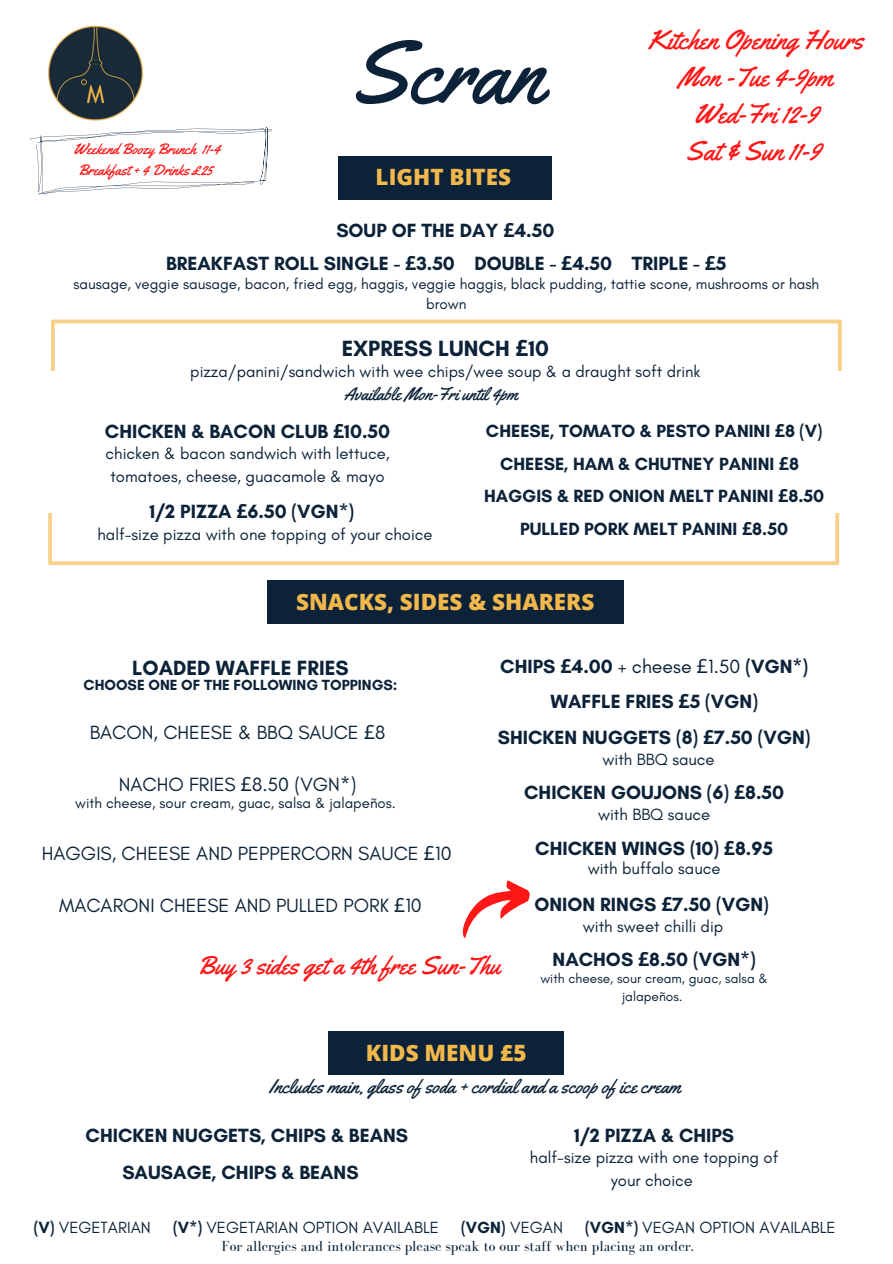
<style>
.page{position:relative;width:893px;height:1264px;background:#fff}
.page>*{position:absolute;margin:0;border:0;box-sizing:border-box;transform-origin:0 0}
.t1{font:88.65px "Yellowtail";color:#0c2238}
.t2{font:27px "Yellowtail";color:#ff1616}
.t3{font:25.5px "Yellowtail";color:#ff1616}
.t4{font:800 22.5px "Open Sans";color:#f3b84b}
.t5{font:700 22.5px "Glacial Indifference";color:#0c2238}
.t6{font:700 21px "Glacial Indifference";color:#0c2238}
.t7{font:700 19.5px "Glacial Indifference";color:#0c2238}
.t8{font:19.5px "Glacial Indifference";color:#0c2238}
.t9{font:19.5px "Yellowtail";color:#0c2238}
.t10{font:700 18px "Glacial Indifference";color:#0c2238}
.t11{font:18px "Yellowtail";color:#0c2238}
.t12{font:16.65px/22.5px "Glacial Indifference";color:#0c2238}
.t13{font:16.5px "Glacial Indifference";color:#0c2238}
.t14{font:700 16.5px "Glacial Indifference";color:#0c2238}
.t15{font:15.15px/20.2px "Glacial Indifference";color:#0c2238;text-align:center}
.t16{font:15px "Bodoni FLF";color:#0c2238}
.t17{font:15px "Glacial Indifference";color:#0c2238}
.t18{font:15px "Yellowtail";color:#ff1616}
.t19{font:700 15px "Glacial Indifference";color:#0c2238}
.t20{font:13.65px/18px "Glacial Indifference";color:#0c2238;text-align:center}
.s1{font-family:"Noto Sans"}
.s2{font-weight:400}
.s3{font-family:"Noto Sans";font-weight:400}
.s4{font-weight:700}
</style>
<div class="page">
<div style="left:267px;top:580px;width:356px;height:43px;background:#0c2238"></div>
<div style="left:338px;top:156px;width:214px;height:43px;background:#0c2238"></div>
<svg style="left:51px;top:319px;width:790px;height:52px"></svg>
<img style="left:48px;top:26px;width:95px;height:95px">
<svg style="left:462px;top:880px;width:68px;height:58px"></svg>
<div style="left:328px;top:1031px;width:236px;height:43px;background:#0c2238"></div>
<svg style="left:30px;top:127px;width:242px;height:67px"></svg>
<svg style="left:49px;top:513px;width:790px;height:52px"></svg>
<p class="t18" style="left:73px;top:140px;width:148px">Weekend Boozy Brunch 11-4</p>
<p class="t18" style="left:78px;top:160px;width:136px">Breakfast + 4 Drinks £25</p>
<p class="t1" style="left:349px;top:17px;width:195px">Scran</p>
<p class="t4" style="left:375px;top:161px;width:137px">LIGHT BITES</p>
<p class="t7" style="left:336px;top:218px;width:219px">SOUP OF THE DAY <span class="s1">£</span>4.50</p>
<p class="t2" style="left:648px;top:23px;width:217px">Kitchen Opening Hours</p>
<p class="t2" style="left:679px;top:60px;width:155px">Mon -Tue 4-9pm</p>
<p class="t2" style="left:693px;top:97px;width:126px">Wed-Fri 12-9</p>
<p class="t2" style="left:685px;top:134px;width:136px">Sat &amp; Sun 11-9</p>
<p class="t7" style="left:166px;top:251px;width:562px">BREAKFAST ROLL SINGLE - <span class="s1">£</span>3.50 DOUBLE - <span class="s1">£</span>4.50 TRIPLE - <span class="s1">£</span>5</p>
<p class="t15" style="left:73px;top:273px;width:747px">sausage, veggie sausage, bacon, fried egg, haggis, veggie haggis, black pudding, tattie scone, mushrooms or hash brown</p>
<p class="t5" style="left:341px;top:335px;width:209px">EXPRESS LUNCH <span class="s1">£</span>10</p>
<p class="t11" style="left:344px;top:383px;width:175px">Available Mon-Fri until 4pm</p>
<p class="t13" style="left:190px;top:361px;width:511px">pizza/panini/sandwich with wee chips/wee soup &amp; a draught soft drink</p>
<p class="t10" style="left:486px;top:420px;width:338px">CHEESE, TOMATO &amp; PESTO PANINI <span class="s1">£</span>8 (V)</p>
<p class="t7" style="left:105px;top:419px;width:287px">CHICKEN &amp; BACON CLUB <span class="s1">£</span>10.50</p>
<p class="t12" style="left:105px;top:442px;width:285px">chicken &amp; bacon sandwich with lettuce, tomatoes, cheese, guacamole &amp; mayo</p>
<p class="t10" style="left:500px;top:453px;width:301px">CHEESE, HAM &amp; CHUTNEY PANINI <span class="s1">£</span>8</p>
<p class="t10" style="left:484px;top:485px;width:342px">HAGGIS &amp; RED ONION MELT PANINI <span class="s1">£</span>8.50</p>
<p class="t10" style="left:520px;top:517px;width:269px">PULLED PORK MELT PANINI <span class="s1">£</span>8.50</p>
<p class="t7" style="left:149px;top:500px;width:206px">1/2 PIZZA <span class="s1">£</span>6.50 (VGN*)</p>
<p class="t12" style="left:97px;top:522px;width:336px">half-size pizza with one topping of your choice</p>
<p class="t4" style="left:296px;top:586px;width:300px">SNACKS, SIDES &amp; SHARERS</p>
<p class="t6" style="left:132px;top:655px;width:218px">LOADED WAFFLE FRIES</p>
<p class="t7" style="left:500px;top:655px;width:309px">CHIPS <span class="s1">£</span>4.00 <span class="s2">+ cheese</span> <span class="s3">£</span><span class="s2">1.50</span> (VGN*)</p>
<p class="t19" style="left:84px;top:675px;width:315px">CHOOSE ONE OF THE FOLLOWING TOPPINGS:</p>
<p class="t8" style="left:90px;top:721px;width:297px">BACON, CHEESE &amp; BBQ SAUCE <span class="s1">£</span>8</p>
<p class="t8" style="left:119px;top:772px;width:239px">NACHO FRIES <span class="s1">£</span>8.50 (VGN*)</p>
<p class="t17" style="left:75px;top:794px;width:322px">with cheese, sour cream, guac, salsa &amp; jalapeños.</p>
<p class="t8" style="left:42px;top:841px;width:411px">HAGGIS, CHEESE AND PEPPERCORN SAUCE <span class="s1">£</span>10</p>
<p class="t8" style="left:59px;top:893px;width:364px">MACARONI CHEESE AND PULLED PORK <span class="s1">£</span>10</p>
<p class="t7" style="left:550px;top:689px;width:209px">WAFFLE FRIES <span class="s1">£</span>5 (VGN)</p>
<p class="t7" style="left:497px;top:725px;width:314px">SHICKEN NUGGETS (8) <span class="s1">£</span>7.50 (VGN)</p>
<p class="t12" style="left:602px;top:748px;width:114px">with BBQ sauce</p>
<p class="t7" style="left:524px;top:780px;width:261px">CHICKEN GOUJONS (6) <span class="s1">£</span>8.50</p>
<p class="t12" style="left:598px;top:803px;width:114px">with BBQ sauce</p>
<p class="t7" style="left:535px;top:837px;width:239px">CHICKEN WINGS (10) <span class="s1">£</span>8.95</p>
<p class="t12" style="left:587px;top:857px;width:134px">with buffalo sauce</p>
<p class="t7" style="left:534px;top:892px;width:236px">ONION RINGS <span class="s1">£</span>7.50 (VGN)</p>
<p class="t12" style="left:583px;top:915px;width:142px">with sweet chilli dip</p>
<p class="t3" style="left:198px;top:949px;width:304px">Buy 3 sides get a 4th free Sun-Thu</p>
<p class="t7" style="left:552px;top:947px;width:204px">NACHOS <span class="s1">£</span>8.50 (VGN*)</p>
<p class="t20" style="left:540px;top:968px;width:229px">with cheese, sour cream, guac, salsa &amp; jalapeños.</p>
<p class="t4" style="left:366px;top:1037px;width:162px">KIDS MENU £5</p>
<p class="t9" style="left:269px;top:1074px;width:413px">Includes main, glass of soda + cordial and a scoop of ice cream</p>
<p class="t7" style="left:86px;top:1123px;width:324px">CHICKEN NUGGETS, CHIPS &amp; BEANS</p>
<p class="t7" style="left:574px;top:1123px;width:162px">1/2 PIZZA &amp; CHIPS</p>
<p class="t7" style="left:122px;top:1160px;width:238px">SAUSAGE, CHIPS &amp; BEANS</p>
<p class="t12" style="left:530px;top:1146px;width:250px;text-align:center">half-size pizza with one topping of your choice</p>
<p class="t13" style="left:34px;top:1216px;width:118px"><span class="s4">(V)</span> VEGETARIAN</p>
<p class="t13" style="left:173px;top:1216px;width:267px"><span class="s4">(V*)</span> VEGETARIAN OPTION AVAILABLE</p>
<p class="t14" style="left:461px;top:1216px;width:103px">(VGN) <span class="s2">VEGAN</span></p>
<p class="t13" style="left:585px;top:1216px;width:252px"><span class="s4">(VGN*)</span> VEGAN OPTION AVAILABLE</p>
<p class="t16" style="left:221px;top:1237px;width:474px">For allergies and intolerances please speak to our staff when placing an order.</p>
</div>
